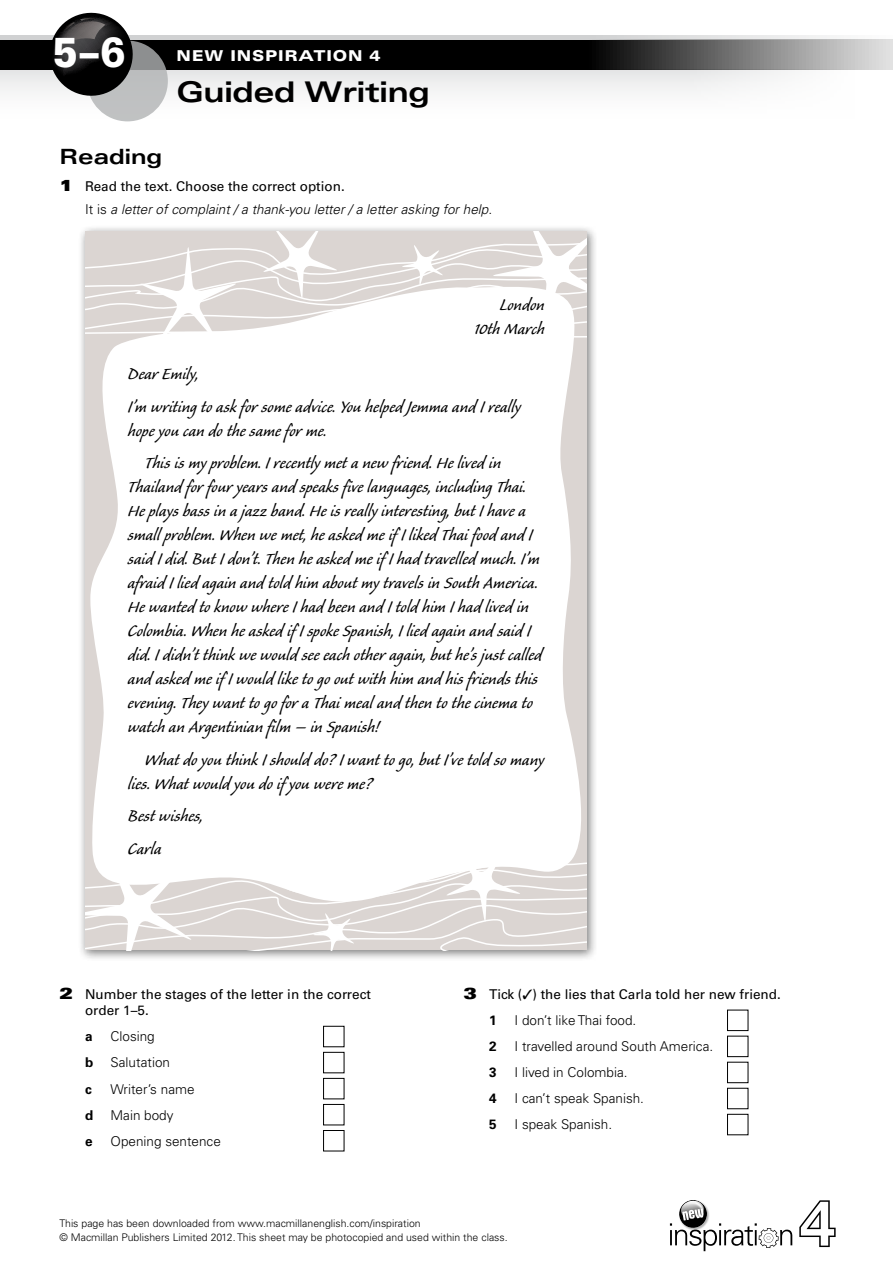
<style>
.page{position:relative;width:893px;height:1263px;background:#fff}
.page>*{position:absolute;margin:0;border:0;box-sizing:border-box;transform-origin:0 0}
.t1{font:66px "Helvetica Neue LT Std Bd Ou";color:#000}
.t2{font:900 42px "Univers LT Std";color:#fff;scale:.9 1}
.t3{font:700 expanded 28.5px "Univers LT Std";letter-spacing:-.01em;color:#000}
.t4{font:21px/24px "Caliban Std";color:#000}
.t5{font:700 expanded 21px "Univers LT Std";color:#000}
.t6{font:900 expanded 15px "Univers LT Std";letter-spacing:.05em;color:#fff}
.t7{font:300 13.5px "Univers LT Std";color:#000}
.t8{font:italic 300 13.5px/23.7px "Univers LT Std";color:#000}
.t9{font:13.5px/16.2px "Univers LT Std";color:#000}
.t10{font:700 13.5px "Univers LT Std";color:#000}
.t11{font:300 10.5px/14.1px "Univers LT Std";color:#000}
.s1{font-family:"Univers LT Std X Black Ex";font-weight:400;font-style:normal;font-size:15.75px}
.s2{font-weight:400;font-style:normal}
.s3{font-style:normal}
.s4{font-family:"Univers LT Std X Black Ex";font-size:15.75px}
.s5{font-weight:700}
</style>
<div class="page">
<div style="left:0;top:70px;width:893px;height:55px;background:linear-gradient(to bottom,#ebeced,#fff)"></div>
<svg style="left:0;top:39px;width:893px;height:31px;fill:#000"></svg>
<svg style="left:0;top:35px;width:834px;height:4px;fill:#d0d1d2"></svg>
<svg style="left:87px;top:41px;width:81px;height:80px;fill:#bec0c1"></svg>
<svg style="left:50px;top:13px;width:83px;height:83px"></svg>
<svg style="left:670px;top:1200px;width:122px;height:51px"></svg>
<div style="left:78px;top:224px;width:519px;height:737px;background:#000;opacity:.5"></div>
<svg style="left:88px;top:344px;width:498px;height:489px"></svg>
<svg style="left:85px;top:833px;width:501px;height:117px"></svg>
<svg style="left:85px;top:231px;width:501px;height:113px"></svg>
<svg style="left:136px;top:242px;width:104px;height:105px"></svg>
<svg style="left:259px;top:231px;width:83px;height:72px"></svg>
<svg style="left:442px;top:846px;width:83px;height:80px"></svg>
<svg style="left:397px;top:241px;width:50px;height:49px"></svg>
<svg style="left:309px;top:909px;width:49px;height:41px"></svg>
<svg style="left:488px;top:231px;width:98px;height:102px"></svg>
<svg style="left:85px;top:849px;width:110px;height:101px"></svg>
<div style="left:323px;top:1026px;width:21px;height:21px;border:1px solid #000"></div>
<div style="left:323px;top:1052px;width:21px;height:21px;border:1px solid #000"></div>
<div style="left:323px;top:1078px;width:21px;height:21px;border:1px solid #000"></div>
<div style="left:323px;top:1104px;width:21px;height:21px;border:1px solid #000"></div>
<div style="left:323px;top:1130px;width:21px;height:21px;border:1px solid #000"></div>
<div style="left:727px;top:1010px;width:21px;height:21px;border:1px solid #000"></div>
<div style="left:727px;top:1036px;width:21px;height:21px;border:1px solid #000"></div>
<div style="left:727px;top:1062px;width:21px;height:21px;border:1px solid #000"></div>
<div style="left:727px;top:1088px;width:21px;height:21px;border:1px solid #000"></div>
<div style="left:727px;top:1114px;width:21px;height:21px;border:1px solid #000"></div>
<h2 class="t2" style="left:53px;top:26px;width:82px">5–6</h2>
<p class="t6" style="left:176px;top:47px;width:206px">NEW INSPIRATION 4</p>
<h3 class="t3" style="left:176px;top:76px;width:255px">Guided Writing</h3>
<p class="t5" style="left:60px;top:145px;width:104px">Reading</p>
<p class="t8" style="left:85px;top:174px;width:409px;text-indent:-26px"><span class="s1">1</span> <span class="s2">Read the text. Choose the correct option.<br></span><span class="s3">It is</span> a letter of complaint / a thank-you letter / a letter asking for help<span class="s3">.</span></p>
<p class="t4" style="left:474px;top:293px;width:72px;text-align:right">London<br>10th March</p>
<p class="t4" style="left:128px;top:358px;width:394px;line-height:32.5px">Dear Emily,<br>I’m writing to ask for some advice. You helped Jemma and I really</p>
<p class="t4" style="left:145px;top:415px;width:358px;line-height:32.5px;text-indent:-17px">hope you can do the same for me.<br>This is my problem. I recently met a new friend. He lived in</p>
<p class="t4" style="left:128px;top:476px;width:416px">Thailand for four years and speaks five languages, including Thai.<br>He plays bass in a jazz band. He is really interesting, but I have a small problem. When we met, he asked me if I liked Thai food and I said I did. But I don’t. Then he asked me if I had travelled much. I’m afraid I lied again and told him about my travels in South America.<br>He wanted to know where I had been and I told him I had lived in Colombia. When he asked if I spoke Spanish, I lied again and said I did. I didn’t think we would see each other again, but he’s just called and asked me if I would like to go out with him and his friends this evening. They want to go for a Thai meal and then to the cinema to watch an Argentinian film – in Spanish!</p>
<p class="t4" style="left:128px;top:748px;width:418px;text-indent:17px">What do you think I should do? I want to go, but I’ve told so many lies. What would you do if you were me?</p>
<p class="t4" style="left:128px;top:800px;width:77px;line-height:32.5px">Best wishes,<br>Carla</p>
<p class="t9" style="left:85px;top:986px;width:287px;text-indent:-26px"><span class="s4">2</span> Number the stages of the letter in the correct order 1–5.</p>
<p class="t10" style="left:85px;top:1029px;width:9px">a</p>
<p class="t7" style="left:111px;top:1028px;width:46px">Closing</p>
<p class="t10" style="left:85px;top:1055px;width:10px">b</p>
<p class="t7" style="left:111px;top:1054px;width:61px">Salutation</p>
<p class="t10" style="left:85px;top:1081px;width:8px">c</p>
<p class="t7" style="left:111px;top:1080px;width:86px">Writer’s name</p>
<p class="t10" style="left:85px;top:1107px;width:10px">d</p>
<p class="t7" style="left:111px;top:1107px;width:65px">Main body</p>
<p class="t10" style="left:85px;top:1133px;width:9px">e</p>
<p class="t7" style="left:111px;top:1133px;width:112px">Opening sentence</p>
<p class="t9" style="left:489px;top:981px;width:293px;line-height:26.1px;text-indent:-26px"><span class="s4">3</span> Tick (✓) the lies that Carla told her new friend.<br><span class="s5">1</span></p>
<p class="t7" style="left:514px;top:1012px;width:123px">I don’t like Thai food.</p>
<p class="t10" style="left:489px;top:1038px;width:9px">2</p>
<p class="t7" style="left:514px;top:1038px;width:200px">I travelled around South America.</p>
<p class="t10" style="left:489px;top:1065px;width:9px">3</p>
<p class="t7" style="left:514px;top:1064px;width:115px">I lived in Colombia.</p>
<p class="t10" style="left:489px;top:1091px;width:9px">4</p>
<p class="t7" style="left:514px;top:1090px;width:131px">I can’t speak Spanish.</p>
<p class="t10" style="left:489px;top:1117px;width:9px">5</p>
<p class="t7" style="left:514px;top:1116px;width:99px">I speak Spanish.</p>
<p class="t11" style="left:60px;top:1216px;width:450px">This page has been downloaded from www.macmillanenglish.com/inspiration<br>© Macmillan Publishers Limited 2012. This sheet may be photocopied and used within the class.</p>
<h1 class="t1" style="left:797px;top:1181px;width:43px">4</h1>
</div>
